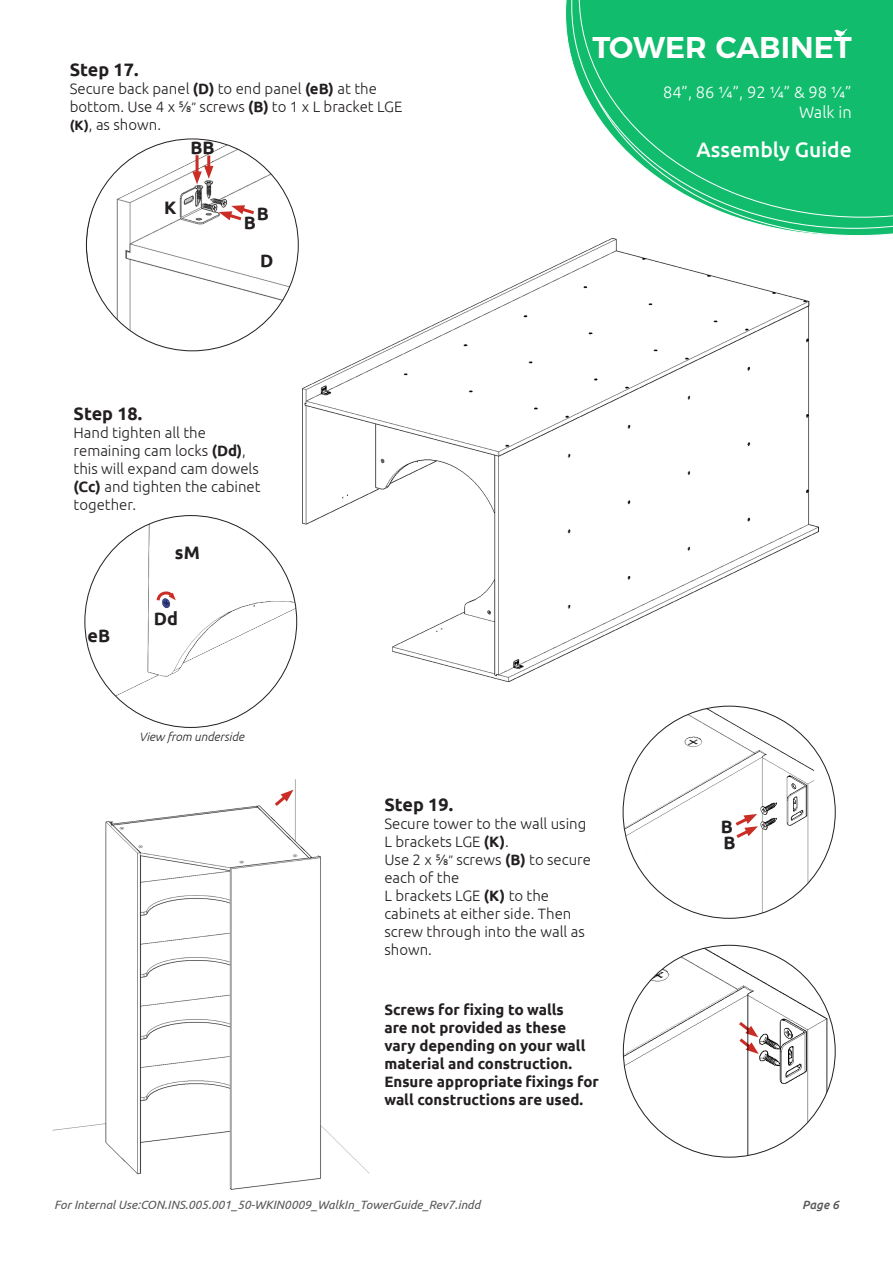
<style>
.page{position:relative;width:893px;height:1263px;background:#fff}
.page>*{position:absolute;margin:0;border:0;box-sizing:border-box;transform-origin:0 0}
.t1{font:600 30px "Montserrat";color:#fff}
.t2{font:500 21px "Ubuntu";color:#fff}
.t3{font:700 18px "Ubuntu";color:#231f20}
.t4{font:300 16.5px/19.8px "Ubuntu";color:#fff;text-align:right}
.t5{font:300 15px/18px "Ubuntu";color:#231f20}
.t6{font:700 15px/18px "Ubuntu";color:#231f20}
.t7{font:italic 12px "Ubuntu";color:#57585a}
.t8{font:italic 300 12px "Ubuntu";color:#231f20}
.t9{font:italic 500 12px "Ubuntu";color:#57585a}
.s1{font-weight:700}
.s2{font-size:12.9px}
.s3{font-weight:700;font-size:13.5px}
</style>
<div class="page">
<svg style="left:780px;top:229px;width:113px;height:7px"></svg>
<svg style="left:571px;top:0;width:322px;height:229px"></svg>
<svg style="left:579px;top:0;width:314px;height:217px;background:#2fc47f"></svg>
<svg style="left:834px;top:28px;width:14px;height:11px"></svg>
<img style="left:52px;top:779px;width:318px;height:411px">
<img style="left:623px;top:706px;width:191px;height:212px">
<img style="left:302px;top:238px;width:516px;height:443px">
<svg style="left:272px;top:790px;width:22px;height:19px"></svg>
<img style="left:86px;top:139px;width:212px;height:212px;border-radius:106px">
<svg style="left:219px;top:205px;width:38px;height:18px"></svg>
<hr style="left:207px;top:155px;width:3px;height:15px;background:#ca2d25">
<hr style="left:196px;top:155px;width:3px;height:20px;background:#ca2d25">
<svg style="left:192px;top:166px;width:21px;height:18px"></svg>
<img style="left:85px;top:516px;width:212px;height:211px;border-radius:106px">
<svg style="left:155px;top:590px;width:21px;height:13px"></svg>
<svg style="left:732px;top:814px;width:26px;height:27px"></svg>
<img style="left:623px;top:945px;width:212px;height:212px;border-radius:106px">
<p class="t3" style="left:70px;top:58px;width:70px">Step 17.</p>
<p class="t5" style="left:70px;top:79px;width:334px">Secure back panel <span class="s1">(D)</span> to end panel <span class="s1">(eB)</span> at the bottom. Use 4 x 5/8<span class="s2">”</span> screws <span class="s1">(B)</span> to 1 x L bracket LGE <span class="s3">(K)</span>, as shown.</p>
<p class="t3" style="left:191px;top:136px;width:26px">BB</p>
<p class="t3" style="left:164px;top:197px;width:14px">K</p>
<p class="t3" style="left:257px;top:203px;width:14px">B</p>
<p class="t3" style="left:244px;top:212px;width:14px">B</p>
<p class="t3" style="left:260px;top:249px;width:15px">D</p>
<p class="t3" style="left:74px;top:403px;width:70px">Step 18.</p>
<p class="t5" style="left:74px;top:423px;width:189px">Hand tighten all the remaining cam locks <span class="s1">(Dd)</span>, this will expand cam dowels <span class="s1">(Cc)</span> and tighten the cabinet together.</p>
<p class="t3" style="left:175px;top:542px;width:26px">sM</p>
<p class="t3" style="left:88px;top:625px;width:24px">eB</p>
<p class="t3" style="left:154px;top:607px;width:26px">Dd</p>
<p class="t8" style="left:139px;top:729px;width:106px">View from underside</p>
<h1 class="t1" style="left:592px;top:23px;width:261px">TOWER CABINET</h1>
<p class="t4" style="left:663px;top:82px;width:190px">84”, 86 1/4”, 92 1/4” &amp; 98 1/4”<br>Walk in</p>
<h2 class="t2" style="left:696px;top:136px;width:157px">Assembly Guide</h2>
<p class="t3" style="left:384px;top:793px;width:70px">Step 19.</p>
<p class="t5" style="left:384px;top:814px;width:208px">Secure tower to the wall using<br>L brackets LGE <span class="s1">(K)</span>.<br>Use 2 x 5/8<span class="s2">”</span> screws <span class="s1">(B)</span> to secure each of the</p>
<p class="t5" style="left:384px;top:886px;width:202px">L brackets LGE <span class="s1">(K)</span> to the cabinets at either side. Then screw through into the wall as shown.</p>
<p class="t6" style="left:384px;top:1000px;width:216px">Screws for fixing to walls<br>are not provided as these vary depending on your wall material and construction.<br>Ensure appropriate fixings for wall constructions are used.</p>
<p class="t3" style="left:721px;top:816px;width:14px">B</p>
<p class="t3" style="left:724px;top:831px;width:14px">B</p>
<p class="t7" style="left:54px;top:1197px;width:428px">For Internal Use:CON.INS.005.001_50-WKIN0009_WalkIn_TowerGuide_Rev7.indd</p>
<p class="t9" style="left:802px;top:1197px;width:38px">Page 6</p>
</div>
